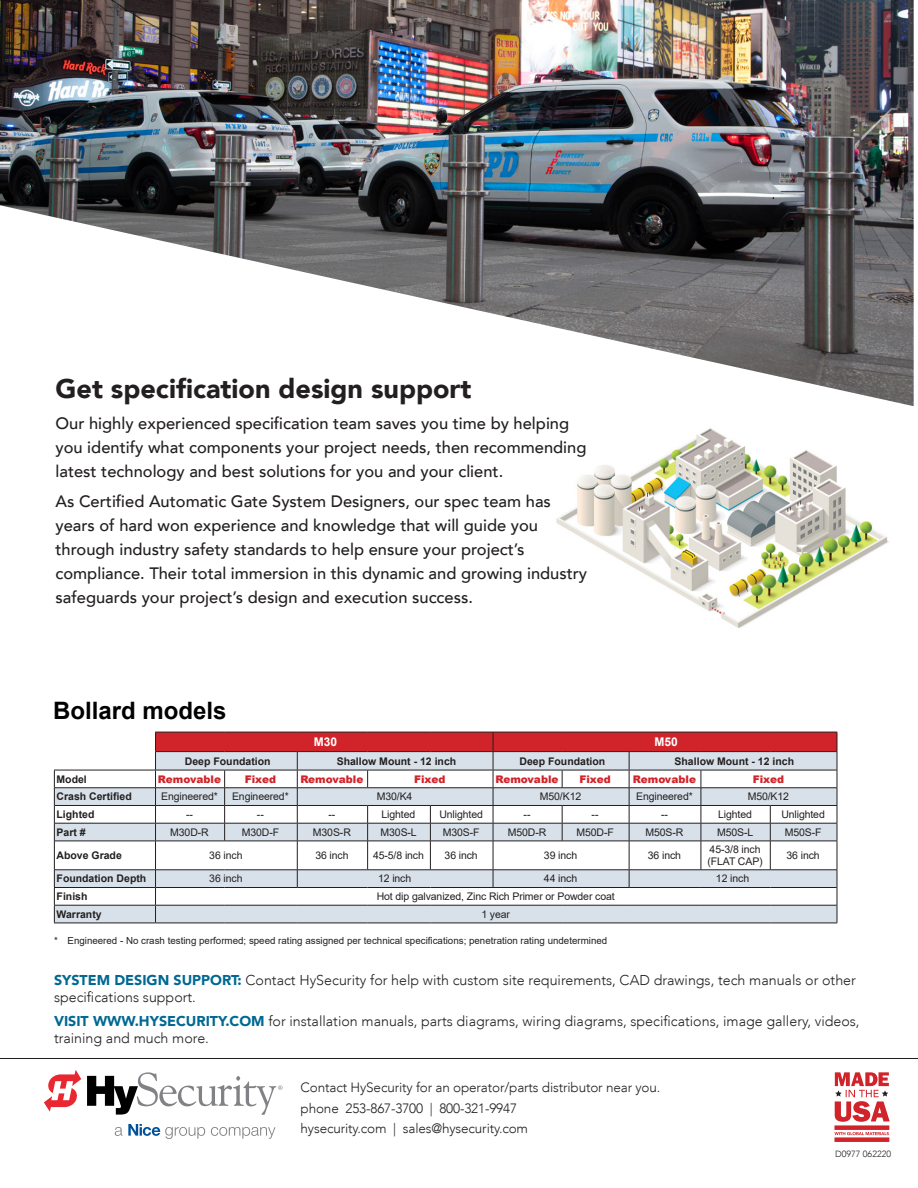
<style>
.page{position:relative;width:918px;height:1188px;background:#fff}
.page>*{position:absolute;margin:0;border:0;box-sizing:border-box;transform-origin:0 0}
.t1{font:900 27px "Avenir 95";color:#231f20}
.t2{font:700 24px "Arial";color:#000}
.t3{font:500 16.5px/24px "Avenir LT";color:#231f20}
.t4{font:300 14.25px/17.1px "Avenir LT";color:#231f20}
.t5{font:300 13.5px/20.5px "Avenir LT";letter-spacing:-.01em;color:#231f20}
.t6{font:700 12px "Arial";color:#fff}
.t7{font:10.5px/12.6px "Arial";letter-spacing:-.01em;color:#231f20}
.t8{font:700 10.5px "Arial";color:#231f20}
.t9{font:900 10.5px "Arial";color:#d1232a}
.t10{font:9.75px "Arial";color:#231f20}
.t11{font:300 9px "Avenir LT";color:#231f20}
.s1{font-family:"Avenir 95";font-weight:900;color:#006893}
</style>
<div class="page">
<img style="left:0;top:0;width:914px;height:406px">
<img style="left:556px;top:428px;width:333px;height:200px">
<svg style="left:44px;top:1070px;width:37px;height:42px"></svg>
<svg style="left:87px;top:1072px;width:195px;height:43px"></svg>
<svg style="left:211px;top:1127px;width:64px;height:12px"></svg>
<svg style="left:115px;top:1124px;width:90px;height:15px"></svg>
<hr style="left:0;top:1058px;width:918px;height:1px;background:#231f20">
<div style="left:834px;top:1125px;width:55px;height:5px;background:#d1232a"></div>
<div style="left:834px;top:1137px;width:55px;height:5px;background:#d1232a"></div>
<svg style="left:835px;top:1072px;width:55px;height:50px"></svg>
<svg style="left:834px;top:1132px;width:55px;height:3px"></svg>
<svg style="left:54px;top:769px;width:101px;height:154px"></svg>
<hr style="left:55px;top:841px;width:101px;height:1px;background:#231f20">
<hr style="left:55px;top:870px;width:101px;height:1px;background:#231f20">
<hr style="left:55px;top:787px;width:101px;height:1px;background:#231f20">
<hr style="left:55px;top:805px;width:101px;height:1px;background:#231f20">
<hr style="left:55px;top:823px;width:101px;height:1px;background:#231f20">
<hr style="left:54px;top:770px;width:101px;height:1px;background:#231f20">
<hr style="left:54px;top:887px;width:102px;height:1px;background:#231f20">
<hr style="left:54px;top:905px;width:102px;height:1px;background:#231f20">
<svg style="left:54px;top:770px;width:1px;height:153px"></svg>
<hr style="left:54px;top:923px;width:102px;height:1px;background:#231f20">
<hr style="left:156px;top:923px;width:69px;height:1px;background:#231f20">
<hr style="left:225px;top:923px;width:72px;height:1px;background:#231f20">
<hr style="left:297px;top:923px;width:71px;height:1px;background:#231f20">
<hr style="left:368px;top:923px;width:62px;height:1px;background:#231f20">
<hr style="left:430px;top:923px;width:63px;height:1px;background:#231f20">
<hr style="left:493px;top:923px;width:69px;height:1px;background:#231f20">
<hr style="left:562px;top:923px;width:67px;height:1px;background:#231f20">
<hr style="left:629px;top:923px;width:72px;height:1px;background:#231f20">
<hr style="left:701px;top:923px;width:69px;height:1px;background:#231f20">
<hr style="left:770px;top:923px;width:67px;height:1px;background:#231f20">
<svg style="left:155px;top:732px;width:683px;height:191px"></svg>
<hr style="left:156px;top:787px;width:69px;height:1px;background:#231f20">
<hr style="left:225px;top:787px;width:72px;height:1px;background:#231f20">
<hr style="left:297px;top:787px;width:71px;height:1px;background:#231f20">
<hr style="left:368px;top:787px;width:62px;height:1px;background:#231f20">
<hr style="left:430px;top:787px;width:63px;height:1px;background:#231f20">
<hr style="left:493px;top:787px;width:69px;height:1px;background:#231f20">
<hr style="left:562px;top:787px;width:67px;height:1px;background:#231f20">
<hr style="left:629px;top:787px;width:72px;height:1px;background:#231f20">
<hr style="left:701px;top:787px;width:69px;height:1px;background:#231f20">
<hr style="left:770px;top:787px;width:67px;height:1px;background:#231f20">
<hr style="left:156px;top:805px;width:69px;height:1px;background:#231f20">
<hr style="left:225px;top:805px;width:72px;height:1px;background:#231f20">
<hr style="left:297px;top:805px;width:71px;height:1px;background:#231f20">
<hr style="left:368px;top:805px;width:62px;height:1px;background:#231f20">
<hr style="left:430px;top:805px;width:63px;height:1px;background:#231f20">
<hr style="left:493px;top:805px;width:69px;height:1px;background:#231f20">
<hr style="left:562px;top:805px;width:67px;height:1px;background:#231f20">
<hr style="left:629px;top:805px;width:72px;height:1px;background:#231f20">
<hr style="left:701px;top:805px;width:69px;height:1px;background:#231f20">
<hr style="left:770px;top:805px;width:67px;height:1px;background:#231f20">
<hr style="left:156px;top:823px;width:69px;height:1px;background:#231f20">
<hr style="left:225px;top:823px;width:72px;height:1px;background:#231f20">
<hr style="left:297px;top:823px;width:71px;height:1px;background:#231f20">
<hr style="left:368px;top:823px;width:62px;height:1px;background:#231f20">
<hr style="left:430px;top:823px;width:63px;height:1px;background:#231f20">
<hr style="left:493px;top:823px;width:69px;height:1px;background:#231f20">
<hr style="left:562px;top:823px;width:67px;height:1px;background:#231f20">
<hr style="left:629px;top:823px;width:72px;height:1px;background:#231f20">
<hr style="left:701px;top:823px;width:69px;height:1px;background:#231f20">
<hr style="left:770px;top:823px;width:67px;height:1px;background:#231f20">
<h1 class="t1" style="left:56px;top:372px;width:418px">Get specification design support</h1>
<p class="t3" style="left:56px;top:411px;width:532px">Our highly experienced specification team saves you time by helping you identify what components your project needs, then recommending latest technology and best solutions for you and your client.</p>
<p class="t3" style="left:56px;top:490px;width:533px">As Certified Automatic Gate System Designers, our spec team has years of hard won experience and knowledge that will guide you through industry safety standards to help ensure your project’s compliance. Their total immersion in this dynamic and growing industry safeguards your project’s design and execution success.</p>
<h2 class="t2" style="left:53px;top:694px;width:175px">Bollard models</h2>
<p class="t6" style="left:314px;top:734px;width:25px">M30</p>
<p class="t6" style="left:655px;top:734px;width:25px">M50</p>
<p class="t8" style="left:185px;top:754px;width:87px">Deep Foundation</p>
<p class="t8" style="left:337px;top:754px;width:121px">Shallow Mount - 12 inch</p>
<p class="t8" style="left:520px;top:754px;width:87px">Deep Foundation</p>
<p class="t8" style="left:675px;top:754px;width:121px">Shallow Mount - 12 inch</p>
<p class="t8" style="left:57px;top:772px;width:32px">Model</p>
<p class="t9" style="left:158px;top:771px;width:65px">Removable</p>
<p class="t9" style="left:245px;top:771px;width:33px">Fixed</p>
<p class="t9" style="left:300px;top:771px;width:65px">Removable</p>
<p class="t9" style="left:414px;top:771px;width:33px">Fixed</p>
<p class="t9" style="left:496px;top:771px;width:65px">Removable</p>
<p class="t9" style="left:579px;top:771px;width:33px">Fixed</p>
<p class="t9" style="left:633px;top:771px;width:65px">Removable</p>
<p class="t9" style="left:753px;top:771px;width:33px">Fixed</p>
<p class="t8" style="left:57px;top:789px;width:77px">Crash Certified</p>
<p class="t7" style="left:161px;top:790px;width:58px">Engineered*</p>
<p class="t7" style="left:232px;top:790px;width:58px">Engineered*</p>
<p class="t7" style="left:377px;top:790px;width:37px">M30/K4</p>
<p class="t7" style="left:540px;top:790px;width:43px">M50/K12</p>
<p class="t7" style="left:636px;top:790px;width:58px">Engineered*</p>
<p class="t7" style="left:748px;top:790px;width:43px">M50/K12</p>
<p class="t8" style="left:57px;top:807px;width:39px">Lighted</p>
<p class="t7" style="left:186px;top:808px;width:8px">--</p>
<p class="t7" style="left:257px;top:808px;width:8px">--</p>
<p class="t7" style="left:328px;top:808px;width:8px">--</p>
<p class="t7" style="left:382px;top:808px;width:35px">Lighted</p>
<p class="t7" style="left:439px;top:808px;width:45px">Unlighted</p>
<p class="t7" style="left:524px;top:808px;width:8px">--</p>
<p class="t7" style="left:592px;top:808px;width:8px">--</p>
<p class="t7" style="left:661px;top:808px;width:8px">--</p>
<p class="t7" style="left:718px;top:808px;width:35px">Lighted</p>
<p class="t7" style="left:781px;top:808px;width:45px">Unlighted</p>
<p class="t8" style="left:57px;top:825px;width:31px">Part #</p>
<p class="t7" style="left:170px;top:826px;width:40px">M30D-R</p>
<p class="t7" style="left:242px;top:826px;width:39px">M30D-F</p>
<p class="t7" style="left:313px;top:826px;width:39px">M30S-R</p>
<p class="t7" style="left:381px;top:826px;width:38px">M30S-L</p>
<p class="t7" style="left:443px;top:826px;width:38px">M30S-F</p>
<p class="t7" style="left:508px;top:826px;width:40px">M50D-R</p>
<p class="t7" style="left:576px;top:826px;width:39px">M50D-F</p>
<p class="t7" style="left:646px;top:826px;width:39px">M50S-R</p>
<p class="t7" style="left:717px;top:826px;width:38px">M50S-L</p>
<p class="t7" style="left:785px;top:826px;width:38px">M50S-F</p>
<p class="t8" style="left:57px;top:848px;width:67px">Above Grade</p>
<p class="t7" style="left:209px;top:849px;width:35px">36 inch</p>
<p class="t7" style="left:315px;top:849px;width:35px">36 inch</p>
<p class="t7" style="left:373px;top:849px;width:52px">45-5/8 inch</p>
<p class="t7" style="left:445px;top:849px;width:35px">36 inch</p>
<p class="t7" style="left:544px;top:849px;width:35px">39 inch</p>
<p class="t7" style="left:648px;top:849px;width:35px">36 inch</p>
<p class="t7" style="left:707px;top:843px;width:57px">45-3/8 inch (FLAT CAP)</p>
<p class="t7" style="left:787px;top:849px;width:35px">36 inch</p>
<p class="t8" style="left:57px;top:871px;width:91px">Foundation Depth</p>
<p class="t7" style="left:209px;top:872px;width:35px">36 inch</p>
<p class="t7" style="left:378px;top:872px;width:35px">12 inch</p>
<p class="t7" style="left:544px;top:872px;width:35px">44 inch</p>
<p class="t7" style="left:716px;top:872px;width:35px">12 inch</p>
<p class="t8" style="left:57px;top:889px;width:32px">Finish</p>
<p class="t7" style="left:377px;top:890px;width:240px">Hot dip galvanized, Zinc Rich Primer or Powder coat</p>
<p class="t8" style="left:57px;top:907px;width:47px">Warranty</p>
<p class="t7" style="left:481px;top:908px;width:30px">1 year</p>
<p class="t10" style="left:54px;top:934px;width:555px">* Engineered - No crash testing performed; speed rating assigned per technical specifications; penetration rating undetermined</p>
<p class="t4" style="left:54px;top:971px;width:803px"><span class="s1">SYSTEM DESIGN SUPPORT:</span> Contact HySecurity for help with custom site requirements, CAD drawings, tech manuals or other specifications support.</p>
<p class="t4" style="left:54px;top:1012px;width:807px"><span class="s1">VISIT WWW.HYSECURITY.COM</span> for installation manuals, parts diagrams, wiring diagrams, specifications, image gallery, videos, training and much more.</p>
<p class="t5" style="left:301px;top:1078px;width:361px">Contact HySecurity for an operator/parts distributor near you. phone 253-867-3700 | 800-321-9947<br>hysecurity.com | sales@hysecurity.com</p>
<p class="t11" style="left:835px;top:1149px;width:57px">D0977 062220</p>
</div>
